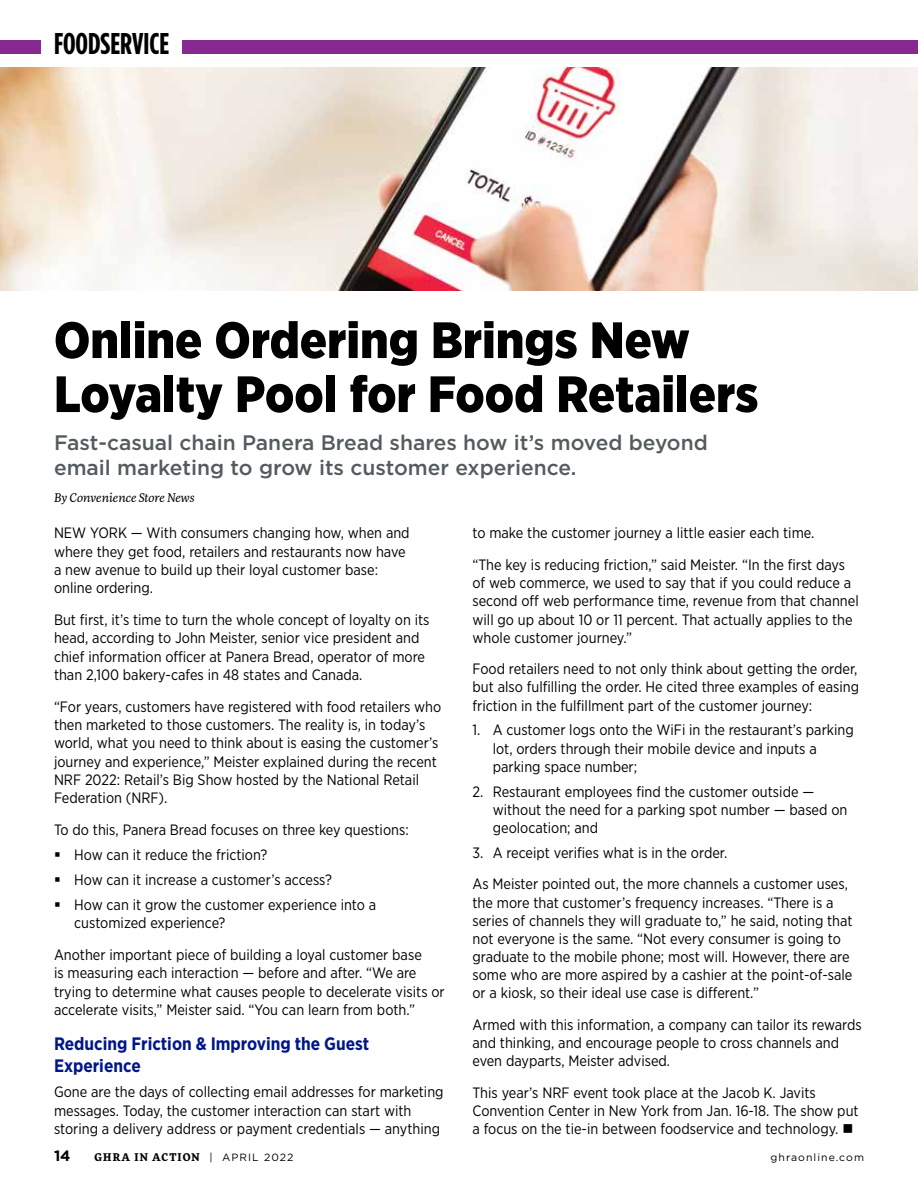
<style>
.page{position:relative;width:918px;height:1188px;background:#fff}
.page>*{position:absolute;margin:0;border:0;box-sizing:border-box;transform-origin:0 0}
.t1{font:900 51px/54px "Gotham Narrow";color:#000}
.t2{font:700 30px "Gotham Condensed";color:#000}
.t3{font:500 21px/25.2px "Gotham";color:#545b5e}
.t4{font:700 18px/21.9px "Gotham Narrow";color:#001689}
.t5{font:15px/18.1px "Gotham Narrow";color:#000}
.t6{font:700 15px "Gotham";color:#000}
.t7{font:italic 12px "More Pro";color:#000}
.t8{font:700 10.5px "More Pro";letter-spacing:.11em;color:#000}
.t9{font:10.5px "Gotham";letter-spacing:.1em;color:#000}
.s1{font-family:"Gotham";font-weight:400}
</style>
<div class="page">
<div style="left:0;top:40px;width:40px;height:14px;background:#862990"></div>
<div style="left:183px;top:40px;width:735px;height:14px;background:#862990"></div>
<img style="left:0;top:68px;width:918px;height:222px">
<h2 class="t2" style="left:54px;top:27px;width:117px">FOODSERVICE</h2>
<h1 class="t1" style="left:54px;top:313px;width:706px">Online Ordering Brings New<br>Loyalty Pool for Food Retailers</h1>
<h3 class="t3" style="left:54px;top:429px;width:655px">Fast-casual chain Panera Bread shares how it’s moved beyond email marketing to grow its customer experience.</h3>
<p class="t7" style="left:54px;top:490px;width:142px">By Convenience Store News</p>
<p class="t5" style="left:54px;top:524px;width:357px">NEW YORK — With consumers changing how, when and where they get food, retailers and restaurants now have a new avenue to build up their loyal customer base: online ordering.</p>
<p class="t5" style="left:54px;top:610px;width:377px">But first, it’s time to turn the whole concept of loyalty on its head, according to John Meister, senior vice president and chief information officer at Panera Bread, operator of more than 2,100 bakery-cafes in 48 states and Canada.</p>
<p class="t5" style="left:54px;top:697px;width:389px">“For years, customers have registered with food retailers who then marketed to those customers. The reality is, in today’s world, what you need to think about is easing the customer’s journey and experience,” Meister explained during the recent NRF 2022: Retail’s Big Show hosted by the National Retail Federation (NRF).</p>
<p class="t5" style="left:74px;top:817px;width:336px;line-height:25px;text-indent:-20px">To do this, Panera Bread focuses on three key questions:<br>How can it reduce the friction?<br>How can it increase a customer’s access?<br>How can it grow the customer experience into a</p>
<p class="t5" style="left:54px;top:907px;width:369px;line-height:31.8px;text-indent:20px">customized experience?<br>Another important piece of building a loyal customer base</p>
<p class="t5" style="left:54px;top:964px;width:392px">is measuring each interaction — before and after. “We are trying to determine what causes people to decelerate visits or accelerate visits,” Meister said. “You can learn from both.”</p>
<p class="t4" style="left:54px;top:1033px;width:317px">Reducing Friction &amp; Improving the Guest<br>Experience</p>
<p class="t5" style="left:54px;top:1083px;width:391px">Gone are the days of collecting email addresses for marketing messages. Today, the customer interaction can start with storing a delivery address or payment credentials — anything</p>
<p class="t5" style="left:472px;top:517px;width:374px;line-height:31.7px">to make the customer journey a little easier each time. “The key is reducing friction,” said Meister. “In the first days</p>
<p class="t5" style="left:472px;top:574px;width:388px">of web commerce, we used to say that if you could reduce a second off web performance time, revenue from that channel will go up about 10 or 11 percent. That actually applies to the whole customer journey.”</p>
<p class="t5" style="left:472px;top:660px;width:388px">Food retailers need to not only think about getting the order, but also fulfilling the order. He cited three examples of easing friction in the fulfillment part of the customer journey:</p>
<p class="t5" style="left:493px;top:721px;width:363px;text-indent:-20px">1. A customer logs onto the WiFi in the restaurant’s parking lot, orders through their mobile device and inputs a parking space number;</p>
<p class="t5" style="left:493px;top:782px;width:356px;text-indent:-20px">2. Restaurant employees find the customer outside — without the need for a parking spot number — based on geolocation; and</p>
<p class="t5" style="left:472px;top:836px;width:377px;line-height:31.7px">3. A receipt verifies what is in the order.<br>As Meister pointed out, the more channels a customer uses,</p>
<p class="t5" style="left:472px;top:893px;width:382px">the more that customer’s frequency increases. “There is a series of channels they will graduate to,” he said, noting that not everyone is the same. “Not every consumer is going to graduate to the mobile phone; most will. However, there are some who are more aspired by a cashier at the point-of-sale or a kiosk, so their ideal use case is different.”</p>
<p class="t5" style="left:472px;top:1015px;width:391px">Armed with this information, a company can tailor its rewards and thinking, and encourage people to cross channels and even dayparts, Meister advised.</p>
<p class="t5" style="left:472px;top:1083px;width:388px">This year’s NRF event took place at the Jacob K. Javits<br>Convention Center in New York from Jan. 16-18. The show put a focus on the tie-in between foodservice and technology. ■</p>
<p class="t6" style="left:54px;top:1147px;width:18px">14</p>
<p class="t8" style="left:95px;top:1149px;width:200px">GHRA IN ACTION <span class="s1">| APRIL 2022</span></p>
<p class="t9" style="left:771px;top:1151px;width:95px">ghraonline.com</p>
</div>
